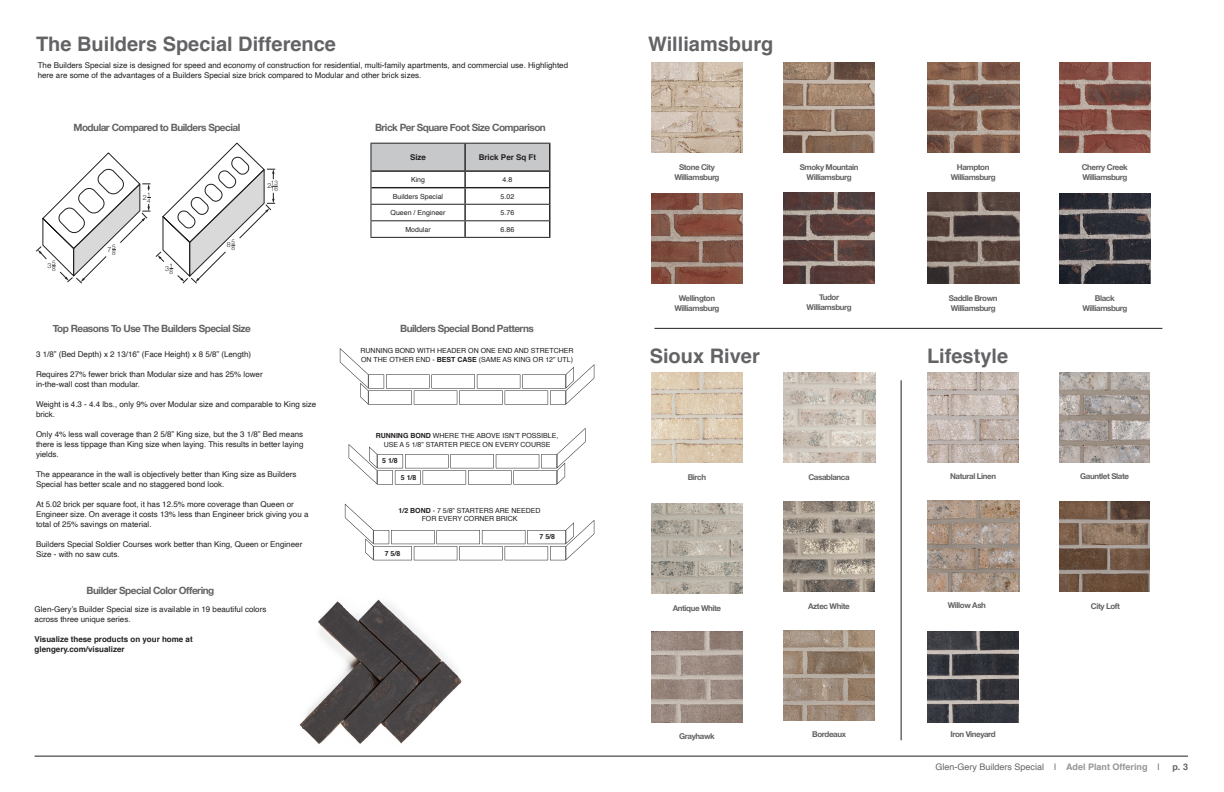
<style>
.page{position:relative;width:1224px;height:792px;background:#fff}
.page>*{position:absolute;margin:0;border:0;box-sizing:border-box;transform-origin:0 0}
.t1{font:700 20px "Helvetica";color:#636366}
.t2{font:700 10px "Helvetica Neue";letter-spacing:-.05em;color:#636366}
.t3{font:9px "Helvetica";color:#636366}
.t4{font:700 9px "Helvetica";color:#636366}
.t5{font:8px/10px "Helvetica";color:#231f20}
.t6{font:700 8px "Helvetica Neue";letter-spacing:-.05em;color:#636366}
.t7{font:700 8px/10px "Helvetica";color:#231f20}
.t8{font:300 7.1px "Helvetica Neue";color:#231f20}
.t9{font:7px/8.4px "Helvetica";color:#231f20;text-align:center}
.t10{font:700 7px "Helvetica";color:#231f20}
.t11{font:300 6.4px/5.9px "Helvetica Neue";color:#231f20;text-align:center}
.s1{font-size:7.1px}
.s2{font-weight:700}
.s3{font-weight:700;color:#939598}
</style>
<div class="page">
<img style="left:1059px;top:501px;width:91px;height:91px">
<img style="left:928px;top:632px;width:90px;height:90px">
<img style="left:927px;top:501px;width:92px;height:90px">
<img style="left:928px;top:372px;width:90px;height:90px">
<img style="left:1059px;top:372px;width:91px;height:90px">
<img style="left:783px;top:372px;width:92px;height:90px">
<img style="left:652px;top:372px;width:90px;height:90px">
<img style="left:299px;top:599px;width:163px;height:145px">
<img style="left:652px;top:62px;width:90px;height:91px">
<img style="left:927px;top:62px;width:92px;height:91px">
<img style="left:784px;top:62px;width:90px;height:90px">
<img style="left:1060px;top:62px;width:90px;height:91px">
<img style="left:652px;top:193px;width:90px;height:90px">
<img style="left:927px;top:193px;width:92px;height:90px">
<img style="left:784px;top:193px;width:90px;height:90px">
<img style="left:1060px;top:193px;width:90px;height:90px">
<img style="left:784px;top:501px;width:90px;height:91px">
<img style="left:652px;top:503px;width:90px;height:91px">
<img style="left:652px;top:632px;width:90px;height:90px">
<img style="left:784px;top:630px;width:90px;height:90px">
<hr style="left:901px;top:380px;width:1px;height:360px;background:#231f20">
<hr style="left:654px;top:328px;width:508px;height:1px;background:#231f20">
<svg style="left:36px;top:143px;width:242px;height:141px"></svg>
<svg style="left:370px;top:143px;width:180px;height:94px"></svg>
<hr style="left:465px;top:220px;width:84px;height:1px;background:#231f20">
<hr style="left:370px;top:237px;width:95px;height:1px;background:#231f20">
<hr style="left:465px;top:237px;width:85px;height:1px;background:#231f20">
<svg style="left:340px;top:348px;width:254px;height:57px"></svg>
<svg style="left:349px;top:428px;width:237px;height:56px"></svg>
<svg style="left:345px;top:504px;width:249px;height:56px"></svg>
<hr style="left:35px;top:756px;width:1153px;height:1px;background:#231f20">
<p class="t1" style="left:36px;top:28px;width:302px">The Builders Special Difference</p>
<p class="t5" style="left:38px;top:61px;width:532px">The Builders Special size is designed for speed and economy of construction for residential, multi-family apartments, and commercial use. Highlighted here are some of the advantages of a Builders Special size brick compared to Modular and other brick sizes.</p>
<p class="t2" style="left:73px;top:119px;width:168px">Modular Compared to Builders Special</p>
<p class="t2" style="left:375px;top:119px;width:172px">Brick Per Square Foot Size Comparison</p>
<p class="t7" style="left:410px;top:152px;width:18px">Size</p>
<p class="t7" style="left:479px;top:152px;width:59px">Brick Per Sq Ft</p>
<p class="t9" style="left:411px;top:176px;width:16px">King</p>
<p class="t9" style="left:503px;top:176px;width:11px">4.8</p>
<p class="t9" style="left:393px;top:192px;width:52px">Builders Special</p>
<p class="t9" style="left:501px;top:192px;width:15px">5.02</p>
<p class="t9" style="left:391px;top:209px;width:56px">Queen / Engineer</p>
<p class="t9" style="left:501px;top:209px;width:15px">5.76</p>
<p class="t9" style="left:405px;top:225px;width:27px">Modular</p>
<p class="t9" style="left:501px;top:225px;width:15px">6.86</p>
<p class="t11" style="left:267px;top:180px;width:12px"><span class="s1">2</span>13<br>16</p>
<p class="t8" style="left:143px;top:191px;width:10px">2<sup>1</sup></p>
<p class="t11" style="left:147px;top:197px;width:5px">4</p>
<p class="t8" style="left:47px;top:260px;width:10px">3<sup>5</sup></p>
<p class="t11" style="left:52px;top:265px;width:5px">8</p>
<p class="t8" style="left:108px;top:244px;width:10px">7<sup>5</sup></p>
<p class="t11" style="left:112px;top:249px;width:5px">8</p>
<p class="t8" style="left:165px;top:262px;width:10px">3<sup>1</sup></p>
<p class="t11" style="left:170px;top:268px;width:5px">8</p>
<p class="t8" style="left:227px;top:239px;width:10px">8<sup>5</sup></p>
<p class="t11" style="left:231px;top:245px;width:5px">8</p>
<p class="t2" style="left:53px;top:320px;width:200px">Top Reasons To Use The Builders Special Size</p>
<p class="t2" style="left:400px;top:320px;width:135px">Builders Special Bond Patterns</p>
<p class="t5" style="left:36px;top:350px;width:217px">3 1/8” (Bed Depth) x 2 13/16” (Face Height) x 8 5/8” (Length)</p>
<p class="t5" style="left:36px;top:370px;width:228px">Requires 27% fewer brick than Modular size and has 25% lower in-the-wall cost than modular.</p>
<p class="t5" style="left:36px;top:400px;width:282px">Weight is 4.3 - 4.4 lbs., only 9% over Modular size and comparable to King size brick.</p>
<p class="t5" style="left:36px;top:430px;width:269px;text-align:justify">Only 4% less wall coverage than 2 5/8” King size, but the 3 1/8” Bed means there is less tippage than King size when laying. This results in better laying yields.</p>
<p class="t5" style="left:36px;top:470px;width:262px">The appearance in the wall is objectively better than King size as Builders<br>Special has better scale and no staggered bond look.</p>
<p class="t5" style="left:36px;top:500px;width:274px">At 5.02 brick per square foot, it has 12.5% more coverage than Queen or<br>Engineer size. On average it costs 13% less than Engineer brick giving you a total of 25% savings on material.</p>
<p class="t5" style="left:36px;top:540px;width:268px">Builders Special Soldier Courses work better than King, Queen or Engineer<br>Size - with no saw cuts.</p>
<p class="t9" style="left:361px;top:347px;width:215px;text-align:left">RUNNING BOND WITH HEADER ON ONE END AND STRETCHER<br>ON THE OTHER END - <span class="s2">BEST CASE</span> (SAME AS KING OR 12” UTL)</p>
<p class="t9" style="left:376px;top:432px;width:184px"><span class="s2">RUNNING BOND</span> WHERE THE ABOVE ISN’T POSSIBLE,<br>USE A 5 1/8” STARTER PIECE ON EVERY COURSE</p>
<p class="t10" style="left:382px;top:455px;width:17px">5 1/8</p>
<p class="t10" style="left:401px;top:472px;width:17px">5 1/8</p>
<p class="t9" style="left:399px;top:506px;width:144px"><span class="s2">1/2 BOND</span> - 7 5/8” STARTERS ARE NEEDED<br>FOR EVERY CORNER BRICK</p>
<p class="t10" style="left:540px;top:531px;width:17px">7 5/8</p>
<p class="t10" style="left:385px;top:548px;width:17px">7 5/8</p>
<p class="t2" style="left:87px;top:582px;width:129px">Builder Special Color Offering</p>
<p class="t5" style="left:35px;top:605px;width:233px">Glen-Gery’s Builder Special size is available in 19 beautiful colors across three unique series.</p>
<p class="t7" style="left:35px;top:635px;width:160px">Visualize these products on your home at glengery.com/visualizer</p>
<p class="t1" style="left:648px;top:28px;width:127px">Williamsburg</p>
<p class="t6" style="left:679px;top:161px;width:37px">Stone City</p>
<p class="t6" style="left:674px;top:171px;width:46px">Williamsburg</p>
<p class="t6" style="left:800px;top:161px;width:60px">Smoky Mountain</p>
<p class="t6" style="left:807px;top:171px;width:46px">Williamsburg</p>
<p class="t6" style="left:957px;top:161px;width:34px">Hampton</p>
<p class="t6" style="left:951px;top:171px;width:46px">Williamsburg</p>
<p class="t6" style="left:679px;top:291px;width:38px">Wellington</p>
<p class="t6" style="left:674px;top:301px;width:46px">Williamsburg</p>
<p class="t6" style="left:819px;top:291px;width:22px">Tudor</p>
<p class="t6" style="left:807px;top:301px;width:46px">Williamsburg</p>
<p class="t6" style="left:949px;top:291px;width:50px">Saddle Brown</p>
<p class="t6" style="left:951px;top:301px;width:46px">Williamsburg</p>
<p class="t1" style="left:650px;top:340px;width:112px">Sioux River</p>
<p class="t1" style="left:927px;top:340px;width:83px">Lifestyle</p>
<p class="t6" style="left:688px;top:470px;width:20px">Birch</p>
<p class="t6" style="left:808px;top:471px;width:43px">Casablanca</p>
<p class="t6" style="left:950px;top:470px;width:48px">Natural Linen</p>
<p class="t6" style="left:673px;top:602px;width:50px">Antique White</p>
<p class="t6" style="left:808px;top:600px;width:43px">Aztec White</p>
<p class="t6" style="left:679px;top:730px;width:37px">Grayhawk</p>
<p class="t6" style="left:812px;top:728px;width:35px">Bordeaux</p>
<p class="t6" style="left:948px;top:599px;width:40px">Willow Ash</p>
<p class="t6" style="left:951px;top:728px;width:47px">Iron Vineyard</p>
<p class="t6" style="left:1082px;top:161px;width:48px">Cherry Creek</p>
<p class="t6" style="left:1082px;top:171px;width:46px">Williamsburg</p>
<p class="t6" style="left:1095px;top:291px;width:21px">Black</p>
<p class="t6" style="left:1082px;top:301px;width:46px">Williamsburg</p>
<p class="t6" style="left:1080px;top:470px;width:50px">Gauntlet Slate</p>
<p class="t6" style="left:1091px;top:600px;width:31px">City Loft</p>
<p class="t3" style="left:936px;top:760px;width:226px">Glen-Gery Builders Special | <span class="s3">Adel Plant Offering</span> |</p>
<p class="t4" style="left:1172px;top:759px;width:17px">p. 3</p>
</div>
